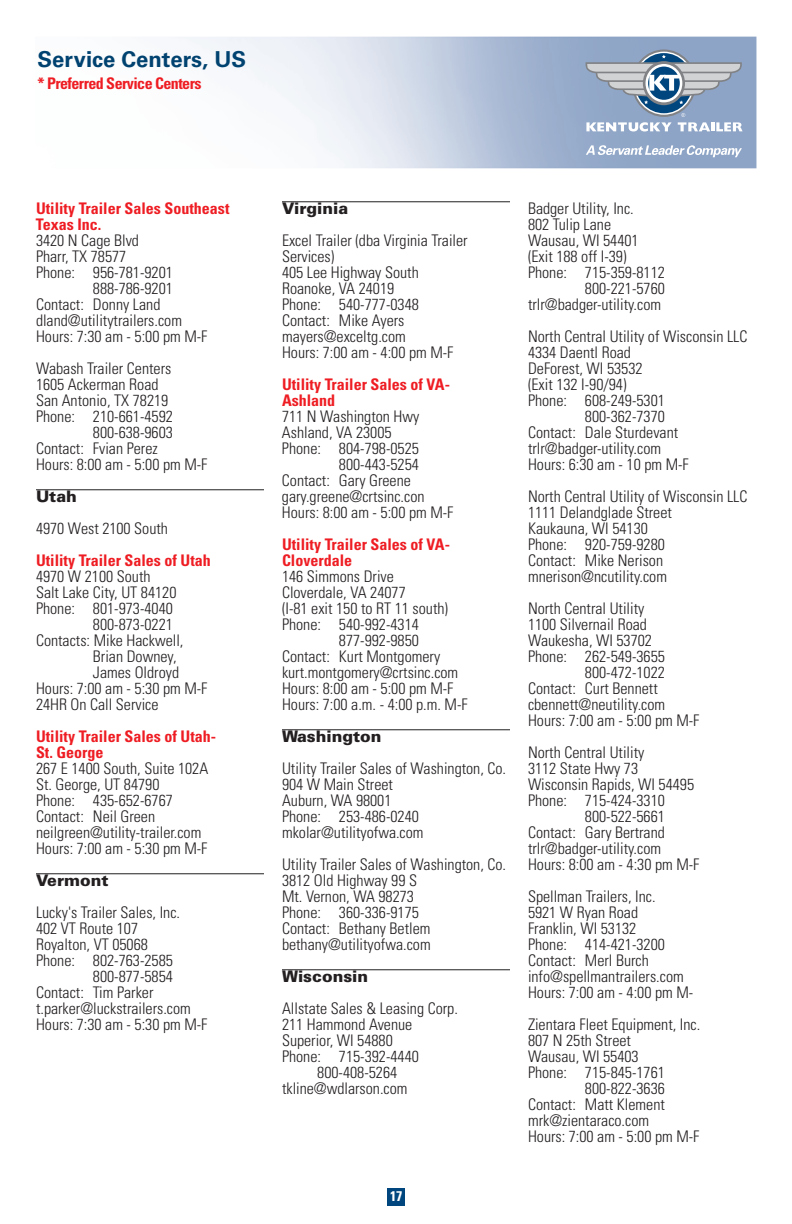
<style>
.page{position:relative;width:792px;height:1224px;background:#fff}
.page>*{position:absolute;margin:0;border:0;box-sizing:border-box;transform-origin:0 0}
.t1{font:700 22px "Univers";color:#004270}
.t2{font:300 condensed 16px/16px "Univers";color:#231f20}
.t3{font:700 condensed 16px/16px "Univers";color:#ee1d23}
.t4{font:900 16px "Univers";color:#231f20}
.t5{font:700 condensed 16px "Univers";letter-spacing:-.035em;color:#ee1d23}
.t6{font:700 condensed 14px "Univers";color:#fff}
</style>
<div class="page">
<svg style="left:586px;top:122px;width:86px;height:9px"></svg>
<svg style="left:632px;top:49px;width:64px;height:68px"></svg>
<svg style="left:634px;top:52px;width:59px;height:62px"></svg>
<svg style="left:678px;top:113px;width:65px;height:18px"></svg>
<svg style="left:586px;top:55px;width:156px;height:49px;background:#96a7bb"></svg>
<svg style="left:586px;top:145px;width:156px;height:12px"></svg>
<div style="left:388px;top:1188px;width:17px;height:18px;background:#00467e"></div>
<hr style="left:36px;top:489px;width:228px;height:1px;background:#231f20">
<hr style="left:36px;top:873px;width:228px;height:1px;background:#231f20">
<hr style="left:282px;top:201px;width:228px;height:1px;background:#231f20">
<hr style="left:282px;top:729px;width:228px;height:1px;background:#231f20">
<hr style="left:282px;top:969px;width:228px;height:1px;background:#231f20">
<h1 class="t1" style="left:38px;top:51px;width:210px">Service Centers, US</h1>
<p class="t5" style="left:38px;top:78px;width:166px">* Preferred Service Centers</p>
<p class="t3" style="left:36px;top:202px;width:195px">Utility Trailer Sales Southeast<br>Texas Inc.</p>
<p class="t2" style="left:36px;top:234px;width:105px">3420 N Cage Blvd</p>
<p class="t2" style="left:36px;top:250px;width:92px">Pharr, TX 78577</p>
<p class="t2" style="left:36px;top:266px;width:138px">Phone: 956-781-9201</p>
<p class="t2" style="left:93px;top:282px;width:81px">888-786-9201</p>
<p class="t2" style="left:36px;top:298px;width:126px">Contact: Donny Land</p>
<p class="t2" style="left:36px;top:314px;width:148px">dland@utilitytrailers.com</p>
<p class="t2" style="left:36px;top:330px;width:173px">Hours: 7:30 am - 5:00 pm M-F</p>
<p class="t2" style="left:36px;top:362px;width:137px">Wabash Trailer Centers</p>
<p class="t2" style="left:36px;top:378px;width:124px">1605 Ackerman Road</p>
<p class="t2" style="left:36px;top:394px;width:134px">San Antonio, TX 78219</p>
<p class="t2" style="left:36px;top:410px;width:138px">Phone: 210-661-4592</p>
<p class="t2" style="left:93px;top:426px;width:81px">800-638-9603</p>
<p class="t2" style="left:36px;top:442px;width:123px">Contact: Fvian Perez</p>
<p class="t2" style="left:36px;top:458px;width:173px">Hours: 8:00 am - 5:00 pm M-F</p>
<p class="t4" style="left:36px;top:491px;width:42px">Utah</p>
<p class="t2" style="left:36px;top:522px;width:134px">4970 West 2100 South</p>
<p class="t3" style="left:36px;top:554px;width:176px">Utility Trailer Sales of Utah</p>
<p class="t2" style="left:36px;top:570px;width:116px">4970 W 2100 South</p>
<p class="t2" style="left:36px;top:586px;width:142px">Salt Lake City, UT 84120</p>
<p class="t2" style="left:36px;top:602px;width:138px">Phone: 801-973-4040</p>
<p class="t2" style="left:93px;top:618px;width:81px">800-873-0221</p>
<p class="t2" style="left:36px;top:634px;width:149px">Contacts: Mike Hackwell,</p>
<p class="t2" style="left:93px;top:650px;width:85px">Brian Downey,</p>
<p class="t2" style="left:93px;top:666px;width:88px">James Oldroyd</p>
<p class="t2" style="left:36px;top:682px;width:173px">Hours: 7:00 am - 5:30 pm M-F</p>
<p class="t2" style="left:36px;top:698px;width:124px">24HR On Call Service</p>
<p class="t3" style="left:36px;top:730px;width:182px">Utility Trailer Sales of Utah-<br>St. George</p>
<p class="t2" style="left:36px;top:762px;width:174px">267 E 1400 South, Suite 102A<br>St. George, UT 84790<br>Phone: 435-652-6767<br>Contact: Neil Green neilgreen@utility-trailer.com<br>Hours: 7:00 am - 5:30 pm M-F</p>
<p class="t4" style="left:36px;top:875px;width:74px">Vermont</p>
<p class="t2" style="left:36px;top:906px;width:146px">Lucky's Trailer Sales, Inc.</p>
<p class="t2" style="left:36px;top:922px;width:104px">402 VT Route 107</p>
<p class="t2" style="left:36px;top:938px;width:113px">Royalton, VT 05068</p>
<p class="t2" style="left:36px;top:954px;width:138px">Phone: 802-763-2585</p>
<p class="t2" style="left:93px;top:970px;width:81px">800-877-5854</p>
<p class="t2" style="left:36px;top:986px;width:119px">Contact: Tim Parker</p>
<p class="t2" style="left:36px;top:1002px;width:156px">t.parker@luckstrailers.com</p>
<p class="t2" style="left:36px;top:1018px;width:173px">Hours: 7:30 am - 5:30 pm M-F</p>
<p class="t4" style="left:282px;top:203px;width:68px">Virginia</p>
<p class="t2" style="left:282px;top:234px;width:187px">Excel Trailer (dba Virginia Trailer<br>Services)<br>405 Lee Highway South<br>Roanoke, VA 24019<br>Phone: 540-777-0348<br>Contact: Mike Ayers mayers@exceltg.com<br>Hours: 7:00 am - 4:00 pm M-F</p>
<p class="t3" style="left:282px;top:378px;width:170px">Utility Trailer Sales of VA-<br>Ashland</p>
<p class="t2" style="left:282px;top:410px;width:139px">711 N Washington Hwy</p>
<p class="t2" style="left:282px;top:426px;width:111px">Ashland, VA 23005</p>
<p class="t2" style="left:282px;top:442px;width:138px">Phone: 804-798-0525</p>
<p class="t2" style="left:339px;top:458px;width:81px">800-443-5254</p>
<p class="t2" style="left:282px;top:474px;width:130px">Contact: Gary Greene</p>
<p class="t2" style="left:282px;top:490px;width:144px">gary.greene@crtsinc.con</p>
<p class="t2" style="left:282px;top:506px;width:173px">Hours: 8:00 am - 5:00 pm M-F</p>
<p class="t3" style="left:282px;top:538px;width:170px">Utility Trailer Sales of VA-<br>Cloverdale</p>
<p class="t2" style="left:282px;top:570px;width:113px">146 Simmons Drive</p>
<p class="t2" style="left:282px;top:586px;width:125px">Cloverdale, VA 24077</p>
<p class="t2" style="left:282px;top:602px;width:168px">(I-81 exit 150 to RT 11 south)</p>
<p class="t2" style="left:282px;top:618px;width:138px">Phone: 540-992-4314</p>
<p class="t2" style="left:339px;top:634px;width:81px">877-992-9850</p>
<p class="t2" style="left:282px;top:650px;width:160px">Contact: Kurt Montgomery</p>
<p class="t2" style="left:282px;top:666px;width:178px">kurt.montgomery@crtsinc.com</p>
<p class="t2" style="left:282px;top:682px;width:173px">Hours: 8:00 am - 5:00 pm M-F</p>
<p class="t2" style="left:282px;top:698px;width:187px">Hours: 7:00 a.m. - 4:00 p.m. M-F</p>
<p class="t4" style="left:282px;top:731px;width:101px">Washington</p>
<p class="t2" style="left:282px;top:762px;width:226px">Utility Trailer Sales of Washington, Co.<br>904 W Main Street<br>Auburn, WA 98001<br>Phone: 253-486-0240 mkolar@utilityofwa.com</p>
<p class="t2" style="left:282px;top:858px;width:226px">Utility Trailer Sales of Washington, Co.<br>3812 Old Highway 99 S<br>Mt. Vernon, WA 98273<br>Phone: 360-336-9175<br>Contact: Bethany Betlem bethany@utilityofwa.com</p>
<p class="t4" style="left:282px;top:971px;width:88px">Wisconsin</p>
<p class="t2" style="left:282px;top:1002px;width:177px">Allstate Sales &amp; Leasing Corp.</p>
<p class="t2" style="left:282px;top:1018px;width:132px">211 Hammond Avenue</p>
<p class="t2" style="left:282px;top:1034px;width:112px">Superior, WI 54880</p>
<p class="t2" style="left:282px;top:1050px;width:138px">Phone: 715-392-4440</p>
<p class="t2" style="left:317px;top:1066px;width:81px">800-408-5264</p>
<p class="t2" style="left:282px;top:1082px;width:127px">tkline@wdlarson.com</p>
<p class="t6" style="left:390px;top:1191px;width:14px">17</p>
<p class="t2" style="left:528px;top:202px;width:107px">Badger Utility, Inc.</p>
<p class="t2" style="left:528px;top:218px;width:85px">802 Tulip Lane</p>
<p class="t2" style="left:528px;top:234px;width:112px">Wausau, WI 54401</p>
<p class="t2" style="left:528px;top:250px;width:100px">(Exit 188 off I-39)</p>
<p class="t2" style="left:528px;top:266px;width:138px">Phone: 715-359-8112</p>
<p class="t2" style="left:585px;top:282px;width:81px">800-221-5760</p>
<p class="t2" style="left:528px;top:298px;width:135px">trlr@badger-utility.com</p>
<p class="t2" style="left:528px;top:330px;width:221px">North Central Utility of Wisconsin LLC</p>
<p class="t2" style="left:528px;top:346px;width:105px">4334 Daentl Road</p>
<p class="t2" style="left:528px;top:362px;width:116px">DeForest, WI 53532</p>
<p class="t2" style="left:528px;top:378px;width:100px">(Exit 132 I-90/94)</p>
<p class="t2" style="left:528px;top:394px;width:138px">Phone: 608-249-5301</p>
<p class="t2" style="left:585px;top:410px;width:81px">800-362-7370</p>
<p class="t2" style="left:528px;top:426px;width:152px">Contact: Dale Sturdevant</p>
<p class="t2" style="left:528px;top:442px;width:135px">trlr@badger-utility.com</p>
<p class="t2" style="left:528px;top:458px;width:162px">Hours: 6:30 am - 10 pm M-F</p>
<p class="t2" style="left:528px;top:490px;width:221px">North Central Utility of Wisconsin LLC<br>1111 Delandglade Street<br>Kaukauna, WI 54130<br>Phone: 920-759-9280<br>Contact: Mike Nerison mnerison@ncutility.com</p>
<p class="t2" style="left:528px;top:602px;width:118px">North Central Utility</p>
<p class="t2" style="left:528px;top:618px;width:121px">1100 Silvernail Road</p>
<p class="t2" style="left:528px;top:634px;width:126px">Waukesha, WI 53702</p>
<p class="t2" style="left:528px;top:650px;width:138px">Phone: 262-549-3655</p>
<p class="t2" style="left:585px;top:666px;width:81px">800-472-1022</p>
<p class="t2" style="left:528px;top:682px;width:131px">Contact: Curt Bennett</p>
<p class="t2" style="left:528px;top:698px;width:139px">cbennett@neutility.com</p>
<p class="t2" style="left:528px;top:714px;width:173px">Hours: 7:00 am - 5:00 pm M-F</p>
<p class="t2" style="left:528px;top:746px;width:118px">North Central Utility</p>
<p class="t2" style="left:528px;top:762px;width:112px">3112 State Hwy 73</p>
<p class="t2" style="left:528px;top:778px;width:168px">Wisconsin Rapids, WI 54495</p>
<p class="t2" style="left:528px;top:794px;width:138px">Phone: 715-424-3310</p>
<p class="t2" style="left:585px;top:810px;width:81px">800-522-5661</p>
<p class="t2" style="left:528px;top:826px;width:138px">Contact: Gary Bertrand</p>
<p class="t2" style="left:528px;top:842px;width:135px">trlr@badger-utility.com</p>
<p class="t2" style="left:528px;top:858px;width:173px">Hours: 8:00 am - 4:30 pm M-F</p>
<p class="t2" style="left:528px;top:890px;width:167px">Spellman Trailers, Inc.<br>5921 W Ryan Road<br>Franklin, WI 53132<br>Phone: 414-421-3200<br>Contact: Merl Burch info@spellmantrailers.com<br>Hours: 7:00 am - 4:00 pm M-</p>
<p class="t2" style="left:528px;top:1018px;width:174px">Zientara Fleet Equipment, Inc.</p>
<p class="t2" style="left:528px;top:1034px;width:105px">807 N 25th Street</p>
<p class="t2" style="left:528px;top:1050px;width:112px">Wausau, WI 55403</p>
<p class="t2" style="left:528px;top:1066px;width:138px">Phone: 715-845-1761</p>
<p class="t2" style="left:585px;top:1082px;width:81px">800-822-3636</p>
<p class="t2" style="left:528px;top:1098px;width:138px">Contact: Matt Klement</p>
<p class="t2" style="left:528px;top:1114px;width:123px">mrk@zientaraco.com</p>
<p class="t2" style="left:528px;top:1130px;width:173px">Hours: 7:00 am - 5:00 pm M-F</p>
</div>
